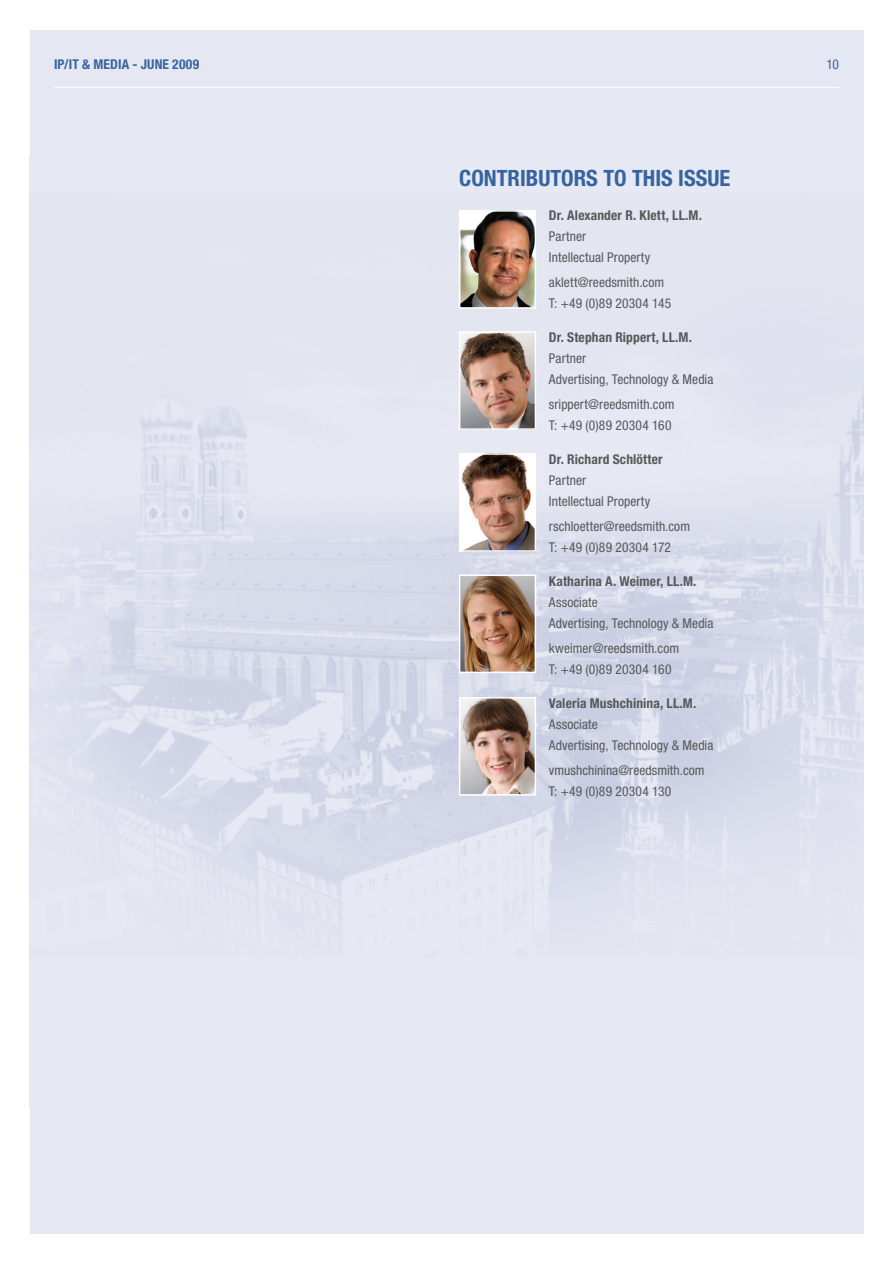
<style>
.page{position:relative;width:893px;height:1263px;background:#fff}
.page>*{position:absolute;margin:0;border:0;box-sizing:border-box;transform-origin:0 0}
.Main_Headers{font:700 condensed 22.5px "Helvetica Neue LT Std";color:#3763a0}
.Body_Copy{font:condensed 13.5px/21px "Helvetica Neue LT Std";letter-spacing:.005em;color:#57585a}
.t1{font:700 condensed 13.5px "Helvetica Neue LT Std";letter-spacing:.015em;color:#3763a0}
.t2{font:condensed 13.5px "Helvetica Neue LT Std";color:#3763a0}
.s1{font-weight:700}
</style>
<div class="page">
<div style="left:30px;top:30px;width:833px;height:1203px;background:#e5e8f2"></div>
<img style="left:59px;top:389px;width:804px;height:517px">
<hr style="left:54px;top:87px;width:785px;height:1px;background:#fff">
<img style="left:462px;top:213px;width:71px;height:93px">
<div style="left:459px;top:210px;width:77px;height:99px;border:2px solid #fff"></div>
<img style="left:462px;top:334px;width:71px;height:93px">
<div style="left:459px;top:331px;width:77px;height:99px;border:2px solid #fff"></div>
<img style="left:462px;top:456px;width:71px;height:93px">
<div style="left:459px;top:453px;width:77px;height:99px;border:2px solid #fff"></div>
<img style="left:462px;top:577px;width:71px;height:93px">
<div style="left:459px;top:574px;width:77px;height:99px;border:2px solid #fff"></div>
<img style="left:462px;top:700px;width:71px;height:92px">
<div style="left:459px;top:697px;width:77px;height:98px;border:2px solid #fff"></div>
<p class="t1" style="left:54px;top:56px;width:147px">IP/IT &amp; MEDIa - JUNE 2009</p>
<p class="t2" style="left:826px;top:57px;width:14px">10</p>
<p class="Main_Headers" style="left:459px;top:165px;width:36px">contri</p>
<p class="Main_Headers" style="left:526px;top:165px;width:118px">butors to this</p>
<p class="Main_Headers" style="left:678px;top:165px;width:12px">issue</p>
<p class="Body_Copy" style="left:549px;top:205px;width:155px"><span class="s1">Dr. Alexander R. Klett, LL.M.<br></span>Partner<br>Intellectual Property</p>
<p class="Body_Copy" style="left:549px;top:272px;width:124px">aklett@reedsmith.com<br>T: +49 (0)89 20304 145</p>
<p class="Body_Copy" style="left:549px;top:327px;width:166px"><span class="s1">Dr. Stephan Rippert, LL.M.<br></span>Partner<br>Advertising, Technology &amp; Media</p>
<p class="Body_Copy" style="left:549px;top:394px;width:127px">srippert@reedsmith.com<br>T: +49 (0)89 20304 160</p>
<p class="Body_Copy" style="left:549px;top:449px;width:115px"><span class="s1">Dr. Richard Schlötter<br></span>Partner<br>Intellectual Property</p>
<p class="Body_Copy" style="left:549px;top:516px;width:143px">rschloetter@reedsmith.com<br>T: +49 (0)89 20304 172</p>
<p class="Body_Copy" style="left:549px;top:571px;width:166px"><span class="s1">Katharina A. Weimer, LL.M.<br></span>Associate<br>Advertising, Technology &amp; Media</p>
<p class="Body_Copy" style="left:549px;top:638px;width:132px">kweimer@reedsmith.com<br>T: +49 (0)89 20304 160</p>
<p class="Body_Copy" style="left:549px;top:693px;width:166px"><span class="s1">Valeria Mushchinina, LL.M.<br></span>Associate<br>Advertising, Technology &amp; Media</p>
<p class="Body_Copy" style="left:549px;top:760px;width:157px">vmushchinina@reedsmith.com<br>T: +49 (0)89 20304 130</p>
</div>
